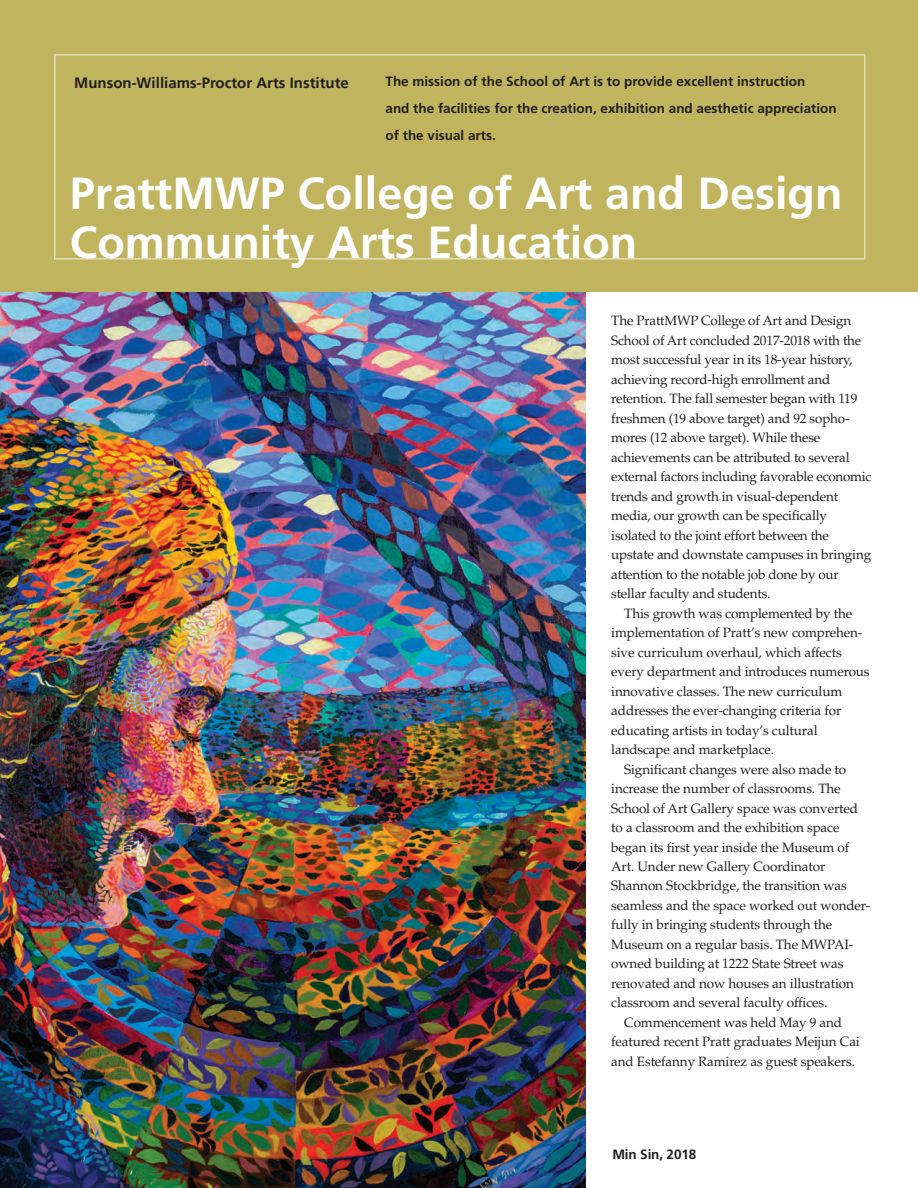
<style>
.page{position:relative;width:918px;height:1188px;background:#fff}
.page>*{position:absolute;margin:0;border:0;box-sizing:border-box;transform-origin:0 0}
.t1{font:700 45px "Frutiger LT Std";color:#fff}
.t2{font:700 15px "Frutiger LT Std";color:#231f20}
.t3{font:13.5px/19.5px "Palatino LT Std";letter-spacing:-.01em;color:#231f20}
.t4{font:700 13.5px "Frutiger LT Std";color:#231f20}
</style>
<div class="page">
<img style="left:0;top:292px;width:585px;height:896px">
<div style="left:0;top:0;width:918px;height:292px;background:#c1b45f"></div>
<div style="left:54px;top:54px;width:812px;height:206px;border:2px solid #e4dcb8"></div>
<p class="t2" style="left:74px;top:74px;width:276px">Munson-Williams-Proctor Arts Institute</p>
<p class="t4" style="left:386px;top:74px;width:421px">The mission of the School of Art is to provide excellent instruction</p>
<p class="t4" style="left:386px;top:101px;width:453px">and the facilities for the creation, exhibition and aesthetic appreciation</p>
<p class="t4" style="left:386px;top:128px;width:112px">of the visual arts.</p>
<p class="t1" style="left:70px;top:167px;width:774px">PrattMWP College of Art and Design</p>
<p class="t1" style="left:70px;top:216px;width:569px">Community Arts Education</p>
<p class="t3" style="left:611px;top:311px;width:262px">The PrattMWP College of Art and Design School of Art concluded 2017-2018 with the most successful year in its 18-year history, achieving record-high enrollment and retention. The fall semester began with 119 freshmen (19 above target) and 92 sopho&shy;mores (12 above target). While these achievements can be attributed to several external factors including favorable economic trends and growth in visual-dependent media, our growth can be specifically isolated to the joint effort between the upstate and downstate campuses in bringing attention to the notable job done by our stellar faculty and students.</p>
<p class="t3" style="left:611px;top:603px;width:260px;text-indent:13px">This growth was complemented by the implementation of Pratt’s new comprehen&shy;sive curriculum overhaul, which affects every department and introduces numerous innovative classes. The new curriculum addresses the ever-changing criteria for educating artists in today’s cultural landscape and marketplace.</p>
<p class="t3" style="left:611px;top:759px;width:261px;text-indent:13px">Significant changes were also made to increase the number of classrooms. The School of Art Gallery space was converted to a classroom and the exhibition space began its first year inside the Museum of Art. Under new Gallery Coordinator Shannon Stockbridge, the transition was seamless and the space worked out wonder&shy;fully in bringing students through the Museum on a regular basis. The MWPAI&shy;owned building at 1222 State Street was renovated and now houses an illustration classroom and several faculty offices.</p>
<p class="t3" style="left:611px;top:1013px;width:250px;text-align:center">Commencement was held May 9 and featured recent Pratt graduates Meijun Cai and Estefanny Ramirez as guest speakers.</p>
<p class="t4" style="left:612px;top:1147px;width:85px">Min Sin, 2018</p>
</div>
